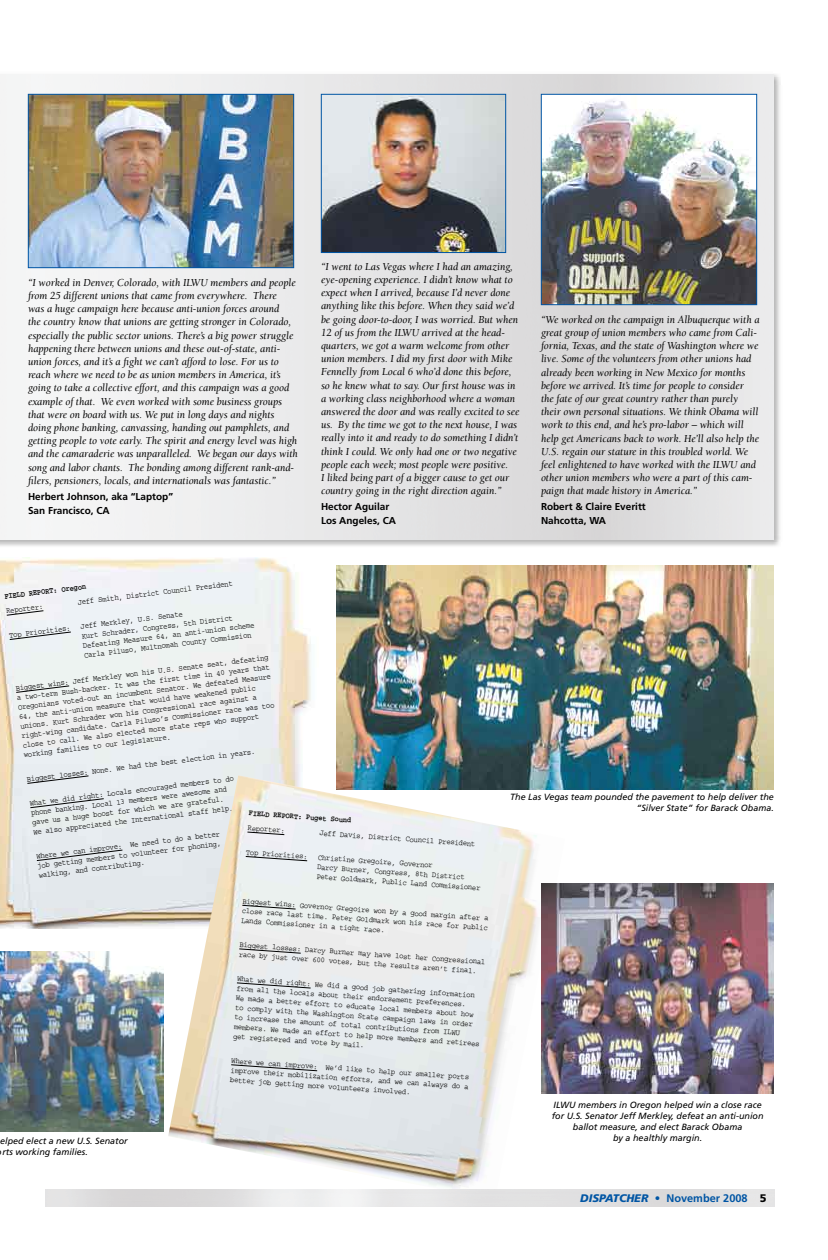
<style>
.page{position:relative;width:828px;height:1260px;background:#fff}
.page>*{position:absolute;margin:0;border:0;box-sizing:border-box;transform-origin:0 0}
.t1{font:italic 11px/13.2px "Berkeley";color:#000}
.t2{font:700 11px "Frutiger";color:#0055a4}
.t3{font:700 10px/14px "Frutiger";color:#000}
.t4{font:italic 9px/10.8px "Frutiger";color:#000}
.t5{font:8px/9.6px "Courier Std";color:#000;scale:.9 1}
.t6{font:700 8px "Courier Std";color:#000;scale:.9 1}
.s1{font-weight:900;font-style:italic}
.s2{font-weight:900;color:#000}
</style>
<div class="page">
<div style="left:0;top:71px;width:786px;height:481px;background:#000;opacity:.3"></div>
<img style="left:0;top:74px;width:774px;height:466px">
<img style="left:30px;top:96px;width:262px;height:170px">
<div style="left:28px;top:94px;width:266px;height:174px;border:1px solid #0055a4"></div>
<img style="left:323px;top:96px;width:181px;height:155px">
<div style="left:321px;top:94px;width:185px;height:159px;border:1px solid #0055a4"></div>
<img style="left:543px;top:96px;width:212px;height:207px">
<div style="left:541px;top:94px;width:216px;height:211px;border:1px solid #0055a4"></div>
<img style="left:0;top:558px;width:311px;height:371px">
<svg style="left:6px;top:610px;width:38px;height:6px"></svg>
<svg style="left:9px;top:632px;width:62px;height:8px"></svg>
<svg style="left:16px;top:685px;width:54px;height:8px"></svg>
<svg style="left:27px;top:775px;width:62px;height:9px"></svg>
<svg style="left:30px;top:798px;width:74px;height:10px"></svg>
<svg style="left:36px;top:850px;width:87px;height:11px"></svg>
<img style="left:168px;top:775px;width:397px;height:414px">
<svg style="left:247px;top:832px;width:38px;height:3px"></svg>
<svg style="left:245px;top:856px;width:63px;height:5px"></svg>
<svg style="left:242px;top:905px;width:54px;height:4px"></svg>
<svg style="left:239px;top:948px;width:62px;height:6px"></svg>
<svg style="left:236px;top:982px;width:75px;height:6px"></svg>
<svg style="left:231px;top:1064px;width:87px;height:7px"></svg>
<img style="left:337px;top:565px;width:437px;height:224px">
<img style="left:542px;top:884px;width:232px;height:210px">
<img style="left:0;top:952px;width:164px;height:179px">
<p class="t1" style="left:28px;top:276px;width:271px">“I worked in Denver, Colorado, with ILWU members and people from 25 different unions that came from everywhere. There<br>was a huge campaign here because anti-union forces around<br>the country know that unions are getting stronger in Colorado, especially the public sector unions. There’s a big power struggle happening there between unions and these out-of-state, anti&shy;union forces, and it’s a fight we can’t afford to lose. For us to reach where we need to be as union members in America, it’s going to take a collective effort, and this campaign was a good example of that. We even worked with some business groups that were on board with us. We put in long days and nights doing phone banking, canvassing, handing out pamphlets, and getting people to vote early. The spirit and energy level was high and the camaraderie was unparalleled. We began our days with song and labor chants. The bonding among different rank-and&shy;filers, pensioners, locals, and internationals was fantastic.”</p>
<p class="t3" style="left:28px;top:489px;width:147px">Herbert Johnson, aka “Laptop”<br>San Francisco, CA</p>
<p class="t1" style="left:321px;top:260px;width:200px">“I went to Las Vegas where I had an amazing, eye-opening experience. I didn’t know what to expect when I arrived, because I’d never done anything like this before. When they said we’d be going door-to-door, I was worried. But when 12 of us from the ILWU arrived at the head&shy;quarters, we got a warm welcome from other union members. I did my first door with Mike Fennelly from Local 6 who’d done this before, so he knew what to say. Our first house was in a working class neighborhood where a woman answered the door and was really excited to see us. By the time we got to the next house, I was really into it and ready to do something I didn’t think I could. We only had one or two negative people each week; most people were positive.<br>I liked being part of a bigger cause to get our country going in the right direction again.”</p>
<p class="t3" style="left:321px;top:500px;width:76px">Hector Aguilar<br>Los Angeles, CA</p>
<p class="t1" style="left:541px;top:313px;width:220px">“We worked on the campaign in Albuquerque with a great group of union members who came from Cali&shy;fornia, Texas, and the state of Washington where we live. Some of the volunteers from other unions had already been working in New Mexico for months before we arrived. It’s time for people to consider<br>the fate of our great country rather than purely their own personal situations. We think Obama will work to this end, and he’s pro-labor – which will help get Americans back to work. He’ll also help the U.S. regain our stature in this troubled world. We feel enlightened to have worked with the ILWU and other union members who were a part of this cam&shy;paign that made history in America.”</p>
<p class="t3" style="left:541px;top:500px;width:106px">Robert &amp; Claire Everitt<br>Nahcotta, WA</p>
<p class="t5" style="left:77px;top:598px;width:175px;rotate:-7deg">Jeff Smith, District Council President</p>
<p class="t6" style="left:4px;top:592px;width:93px;rotate:-7deg">FIELD REPORT: Oregon</p>
<p class="t5" style="left:6px;top:606px;width:43px;rotate:-7deg">Reporter:</p>
<p class="t5" style="left:80px;top:622px;width:193px;rotate:-7deg">Jeff Merkley, U.S. Senate<br>Kurt Schrader, Congress, 5th District Defeating Measure 64, an anti-union scheme Carla Piluso, Multnomah County Commission</p>
<p class="t5" style="left:15px;top:683px;width:284px;rotate:-7deg">Biggest wins: Jeff Merkley won his U.S. Senate seat, defeating a two-term Bush-backer. It was the first time in 40 years that Oregonians voted-out an incumbent Senator. We defeated Measure 64, the anti-union measure that would have weakened public unions. Kurt Schrader won his Congressional race against a right-wing candidate. Carla Piluso’s Commissioner race was too close to call. We also elected more state reps who support working families to our legislature.</p>
<p class="t5" style="left:9px;top:631px;width:70px;rotate:-7deg">Top Priorities:</p>
<p class="t5" style="left:26px;top:774px;width:257px;rotate:-7deg">Biggest losses: None. We had the best election in years.</p>
<p class="t5" style="left:29px;top:799px;width:230px;rotate:-7deg">What we did right: Locals encouraged members to do phone banking. Local 13 members were awesome and gave us a huge boost for which we are grateful.<br>We also appreciated the International staff help.</p>
<p class="t5" style="left:36px;top:852px;width:207px;text-align:justify;rotate:-7deg">Where we can improve: We need to do a better job getting members to volunteer for phoning, walking, and contributing.</p>
<p class="t6" style="left:249px;top:809px;width:116px;rotate:4deg">FIELD REPORT: Puget Sound</p>
<p class="t5" style="left:248px;top:823px;width:43px;rotate:4deg">Reporter:</p>
<p class="t5" style="left:320px;top:828px;width:175px;rotate:4deg">Jeff Davis, District Council President</p>
<p class="t5" style="left:246px;top:847px;width:70px;rotate:4deg">Top Priorities:</p>
<p class="t5" style="left:318px;top:853px;width:184px;rotate:4deg">Christine Gregoire, Governor<br>Darcy Burner, Congress, 8th District<br>Peter Goldmark, Public Land Commissioner</p>
<p class="t5" style="left:243px;top:896px;width:275px;text-align:justify;rotate:4deg">Biggest wins: Governor Gregoire won by a good margin after a close race last time. Peter Goldmark won his race for Public Lands Commissioner in a tight race.</p>
<p class="t5" style="left:240px;top:940px;width:275px;rotate:4deg">Biggest losses: Darcy Burner may have lost her Congressional race by just over 600 votes, but the results aren’t final.</p>
<p class="t5" style="left:238px;top:974px;width:275px;rotate:4deg">What we did right: We did a good job gathering information from all the locals about their endorsement preferences.<br>We made a better effort to educate local members about how to comply with the Washington State campaign laws in order to increase the amount of total contributions from ILWU members. We made an effort to help more members and retirees get registered and vote by mail.</p>
<p class="t5" style="left:232px;top:1056px;width:266px;text-align:justify;rotate:4deg">Where we can improve: We’d like to help our smaller ports improve their mobilization efforts, and we can always do a better job getting more volunteers involved.</p>
<p class="t4" style="left:0;top:1135px;width:129px">elped elect a new U.S. Senator rts working families.</p>
<p class="t4" style="left:510px;top:791px;width:265px;text-align:right">The Las Vegas team pounded the pavement to help deliver the “Silver State” for Barack Obama.</p>
<p class="t4" style="left:552px;top:1100px;width:213px;text-align:center">ILWU members in Oregon helped win a close race for U.S. Senator Jeff Merkley, defeat an anti-union ballot measure, and elect Barack Obama<br>by a healthly margin.</p>
<p class="t2" style="left:580px;top:1192px;width:188px"><span class="s1">DISPATCHER</span> • November 2008 <span class="s2">5</span></p>
</div>
